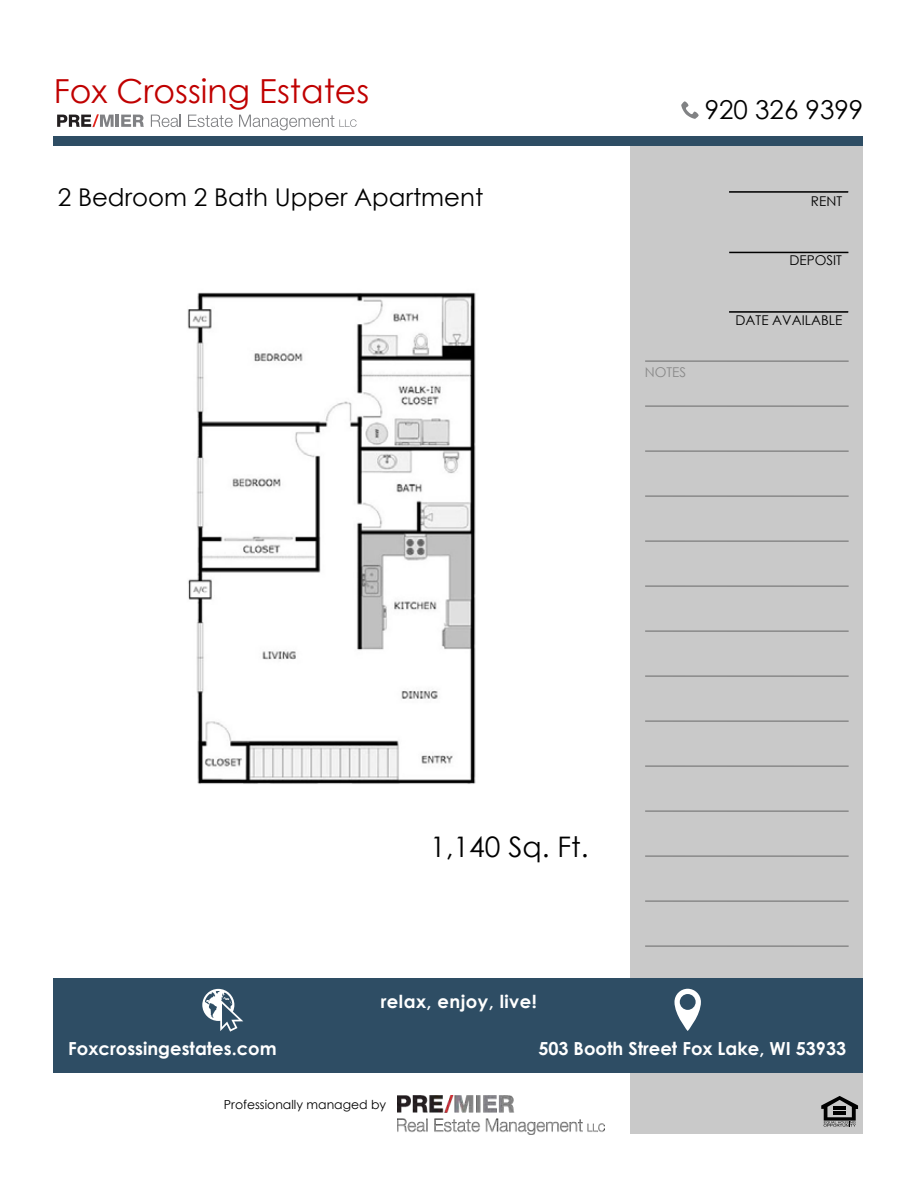
<style>
.page{position:relative;width:918px;height:1188px;background:#fff}
.page>*{position:absolute;margin:0;border:0;box-sizing:border-box;transform-origin:0 0}
.t1{font:33.15px "Century Gothic";color:#c00000}
.t2{font:28.35px "Century Gothic";color:#000}
.t3{font:25.95px "Century Gothic";color:#000}
.t4{font:24.45px "Century Gothic";color:#000}
.t5{font:700 18px "Century Gothic";color:#fff}
.t6{font:700 18px "Century Gothic";letter-spacing:.025em;color:#fff}
.t7{font:13.5px "Century Gothic";color:#000}
.t8{font:13.5px "Century Gothic";color:#898989}
.t9{font:12.45px "Century Gothic";color:#000}
</style>
<div class="page">
<div style="left:631px;top:144px;width:232px;height:990px;background:#c9c9c9"></div>
<div style="left:53px;top:978px;width:810px;height:94px;background:#2e4d64"></div>
<img style="left:398px;top:1096px;width:207px;height:39px">
<svg style="left:202px;top:989px;width:41px;height:43px"></svg>
<svg style="left:674px;top:989px;width:27px;height:42px"></svg>
<svg style="left:821px;top:1096px;width:37px;height:31px"></svg>
<hr style="left:645px;top:360px;width:204px;height:2px;background:#898989">
<hr style="left:645px;top:405px;width:204px;height:2px;background:#898989">
<hr style="left:645px;top:450px;width:204px;height:2px;background:#898989">
<hr style="left:645px;top:495px;width:204px;height:2px;background:#898989">
<hr style="left:645px;top:540px;width:204px;height:2px;background:#898989">
<hr style="left:645px;top:585px;width:204px;height:2px;background:#898989">
<hr style="left:645px;top:630px;width:204px;height:2px;background:#898989">
<hr style="left:645px;top:675px;width:204px;height:2px;background:#898989">
<hr style="left:645px;top:720px;width:204px;height:2px;background:#898989">
<hr style="left:645px;top:765px;width:204px;height:2px;background:#898989">
<hr style="left:645px;top:810px;width:204px;height:2px;background:#898989">
<hr style="left:645px;top:855px;width:204px;height:2px;background:#898989">
<hr style="left:645px;top:900px;width:204px;height:2px;background:#898989">
<hr style="left:645px;top:945px;width:204px;height:2px;background:#898989">
<hr style="left:729px;top:311px;width:119px;height:2px;background:#000">
<hr style="left:729px;top:252px;width:119px;height:1px;background:#000">
<hr style="left:729px;top:191px;width:119px;height:2px;background:#000">
<div style="left:53px;top:136px;width:810px;height:10px;background:#2e4d64"></div>
<svg style="left:681px;top:101px;width:18px;height:18px"></svg>
<img style="left:187px;top:292px;width:289px;height:492px">
<svg style="left:57px;top:114px;width:87px;height:13px"></svg>
<svg style="left:151px;top:115px;width:30px;height:12px"></svg>
<svg style="left:188px;top:115px;width:45px;height:12px"></svg>
<svg style="left:239px;top:115px;width:118px;height:15px"></svg>
<h1 class="t1" style="left:54px;top:68px;width:317px">Fox Crossing Estates</h1>
<h3 class="t4" style="left:58px;top:181px;width:427px">2 Bedroom 2 Bath Upper Apartment</h3>
<h3 class="t3" style="left:705px;top:91px;width:160px">920 326 9399</h3>
<p class="t8" style="left:645px;top:363px;width:43px">NOTES</p>
<p class="t7" style="left:811px;top:192px;width:33px">RENT</p>
<p class="t7" style="left:790px;top:251px;width:54px">DEPOSIT</p>
<p class="t7" style="left:736px;top:311px;width:108px">DATE AVAILABLE</p>
<h2 class="t2" style="left:430px;top:827px;width:160px">1,140 Sq. Ft.</h2>
<p class="t6" style="left:381px;top:988px;width:158px">relax, enjoy, live!</p>
<p class="t5" style="left:68px;top:1035px;width:210px">Foxcrossingestates.com</p>
<p class="t5" style="left:538px;top:1035px;width:309px">503 Booth Street Fox Lake, WI 53933</p>
<p class="t9" style="left:224px;top:1096px;width:164px">Professionally managed by</p>
</div>
